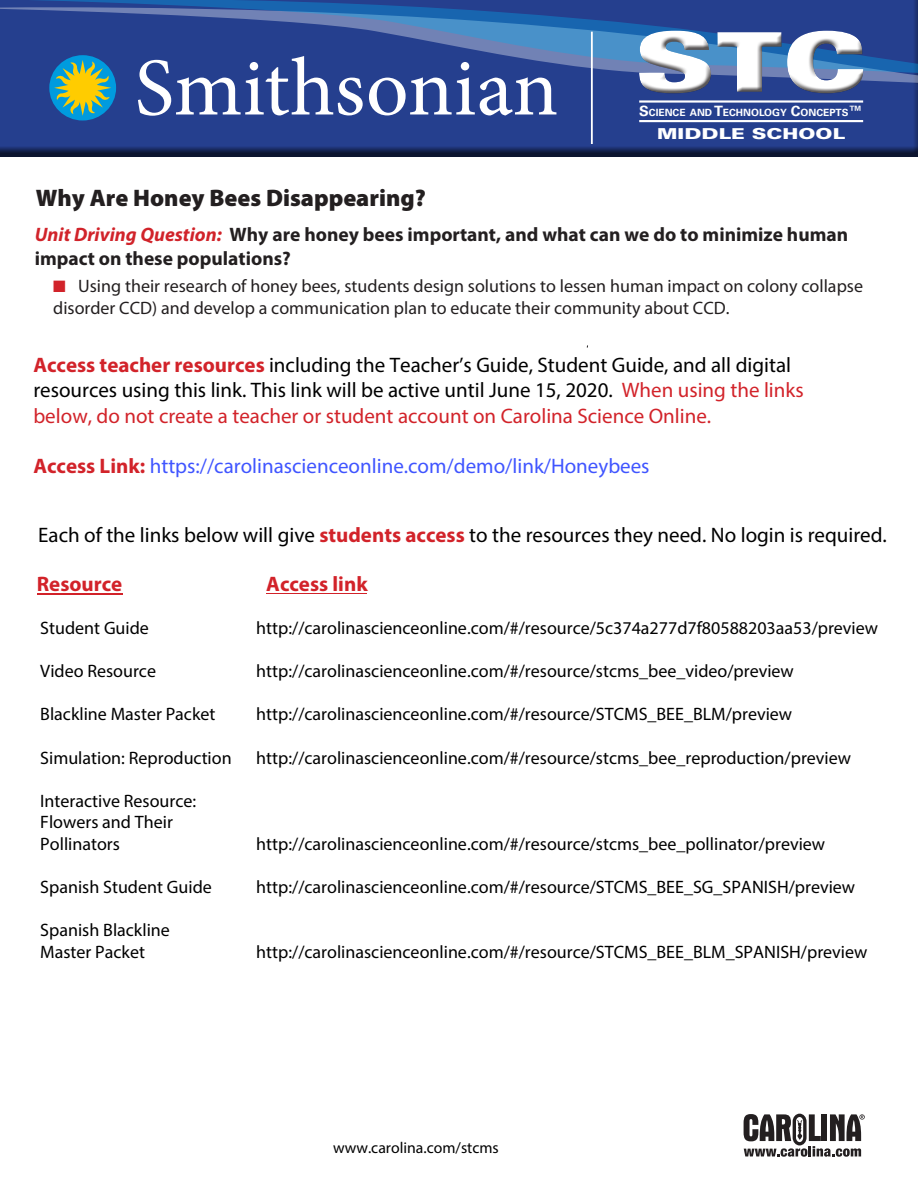
<style>
.page{position:relative;width:918px;height:1188px;background:#fff}
.page>*{position:absolute;margin:0;border:0;box-sizing:border-box;transform-origin:0 0}
.t1{font:900 24px "Myriad Pro";color:#231f20}
.t2{font:21px/25.2px "Myriad Pro";color:#000}
.t3{font:21px "Myriad Pro";color:#4055ff}
.t4{font:700 21px "Myriad Pro";color:#d22229}
.t5{font:700 19.5px/23.4px "Myriad Pro";color:#231f20}
.t6{font:18px/21.6px "Myriad Pro";color:#000}
.t7{font:18px/21.6px "Myriad Pro";color:#231f20}
.t8{font:15.75px "Myriad Pro";color:#000}
.STC_subtitle{font:900 15px "Univers LT Std";color:#fff;scale:1.36 1}
.STC_subtitle-2{font:700 9.9px "Univers LT Std";color:#fff}
.s1{font-size:14.25px}
.s2{font-style:italic;color:#d1232a}
.s3{color:#d1232a}
.s4{font-weight:700;color:#d2232a}
.s5{color:#d2232a}
</style>
<div class="page">
<div style="left:0;top:0;width:918px;height:159px;background:#231f20;opacity:.75"></div>
<div style="left:0;top:92px;width:918px;height:7px;background:#253f8e"></div>
<div style="left:0;top:83px;width:918px;height:9px;background:#253f8e"></div>
<svg style="left:0;top:0;width:918px;height:83px;background:#30529b"></svg>
<svg style="left:744px;top:1114px;width:121px;height:43px"></svg>
<hr style="left:591px;top:32px;width:2px;height:112px;background:#fff">
<svg style="left:138px;top:56px;width:225px;height:60px"></svg>
<svg style="left:369px;top:62px;width:187px;height:53px"></svg>
<div style="left:49px;top:55px;width:67px;height:66px;background:#009bde;border-radius:50%"></div>
<svg style="left:54px;top:60px;width:57px;height:56px"></svg>
<div style="left:638px;top:29px;width:228px;height:67px;background:#231f20;opacity:.75"></div>
<hr style="left:639px;top:100px;width:224px;height:3px;background:#fff">
<hr style="left:639px;top:120px;width:224px;height:2px;background:#fff">
<hr style="left:37px;top:594px;width:85px;height:1px;background:#d22229">
<hr style="left:267px;top:594px;width:100px;height:1px;background:#d22229">
<h1 class="t1" style="left:36px;top:184px;width:392px">Why Are Honey Bees Disappearing?</h1>
<p class="STC_subtitle-2" style="left:639px;top:107px;width:225px"><span class="s1">S</span>CIENCE AND <span class="s1">T</span>ECHNOLOGY <span class="s1">C</span>ONCEPTS <span class="s1">™</span></p>
<p class="STC_subtitle" style="left:657px;top:124px;width:140px">MIDDLE SCHOOL</p>
<p class="t5" style="left:35px;top:223px;width:815px"><span class="s2">Unit Driving Question:</span> Why are honey bees important, and what can we do to minimize human impact on these populations?</p>
<p class="t7" style="left:53px;top:276px;width:811px"><span class="s3">■</span> Using their research of honey bees, students design solutions to lessen human impact on colony collapse disorder CCD) and develop a communication plan to educate their community about CCD.</p>
<p class="t2" style="left:33px;top:352px;width:772px"><span class="s4">Access teacher resources</span> including the Teacher’s Guide, Student Guide, and all digital resources using this link. This link will be active until June 15, 2020. <span class="s5">When using the links below, do not create a teacher or student account on Carolina Science Online.</span></p>
<p class="t3" style="left:33px;top:453px;width:618px"><span class="s4">Access Link:</span> https://carolinascienceonline.com/demo/link/Honeybees</p>
<p class="t2" style="left:38px;top:522px;width:850px">Each of the links below will give <span class="s4">students access</span> to the resources they need. No login is required.</p>
<p class="t4" style="left:37px;top:570px;width:87px">Resource</p>
<p class="t4" style="left:266px;top:570px;width:103px">Access link</p>
<p class="t6" style="left:40px;top:617px;width:110px">Student Guide</p>
<p class="t6" style="left:256px;top:617px;width:623px">http://carolinascienceonline.com/#/resource/5c374a277d7f80588203aa53/preview</p>
<p class="t6" style="left:40px;top:660px;width:117px">Video Resource</p>
<p class="t6" style="left:256px;top:660px;width:539px">http://carolinascienceonline.com/#/resource/stcms_bee_video/preview</p>
<p class="t6" style="left:40px;top:703px;width:177px">Blackline Master Packet</p>
<p class="t6" style="left:256px;top:703px;width:537px">http://carolinascienceonline.com/#/resource/STCMS_BEE_BLM/preview</p>
<p class="t6" style="left:40px;top:747px;width:193px">Simulation: Reproduction</p>
<p class="t6" style="left:256px;top:747px;width:596px">http://carolinascienceonline.com/#/resource/stcms_bee_reproduction/preview</p>
<p class="t6" style="left:40px;top:790px;width:157px">Interactive Resource:<br>Flowers and Their<br>Pollinators</p>
<p class="t6" style="left:256px;top:833px;width:570px">http://carolinascienceonline.com/#/resource/stcms_bee_pollinator/preview</p>
<p class="t6" style="left:40px;top:876px;width:173px">Spanish Student Guide</p>
<p class="t6" style="left:256px;top:876px;width:600px">http://carolinascienceonline.com/#/resource/STCMS_BEE_SG_SPANISH/preview</p>
<p class="t6" style="left:40px;top:919px;width:131px">Spanish Blackline<br>Master Packet</p>
<p class="t6" style="left:256px;top:941px;width:613px">http://carolinascienceonline.com/#/resource/STCMS_BEE_BLM_SPANISH/preview</p>
<p class="t8" style="left:333px;top:1138px;width:167px">www.carolina.com/stcms</p>
</div>
